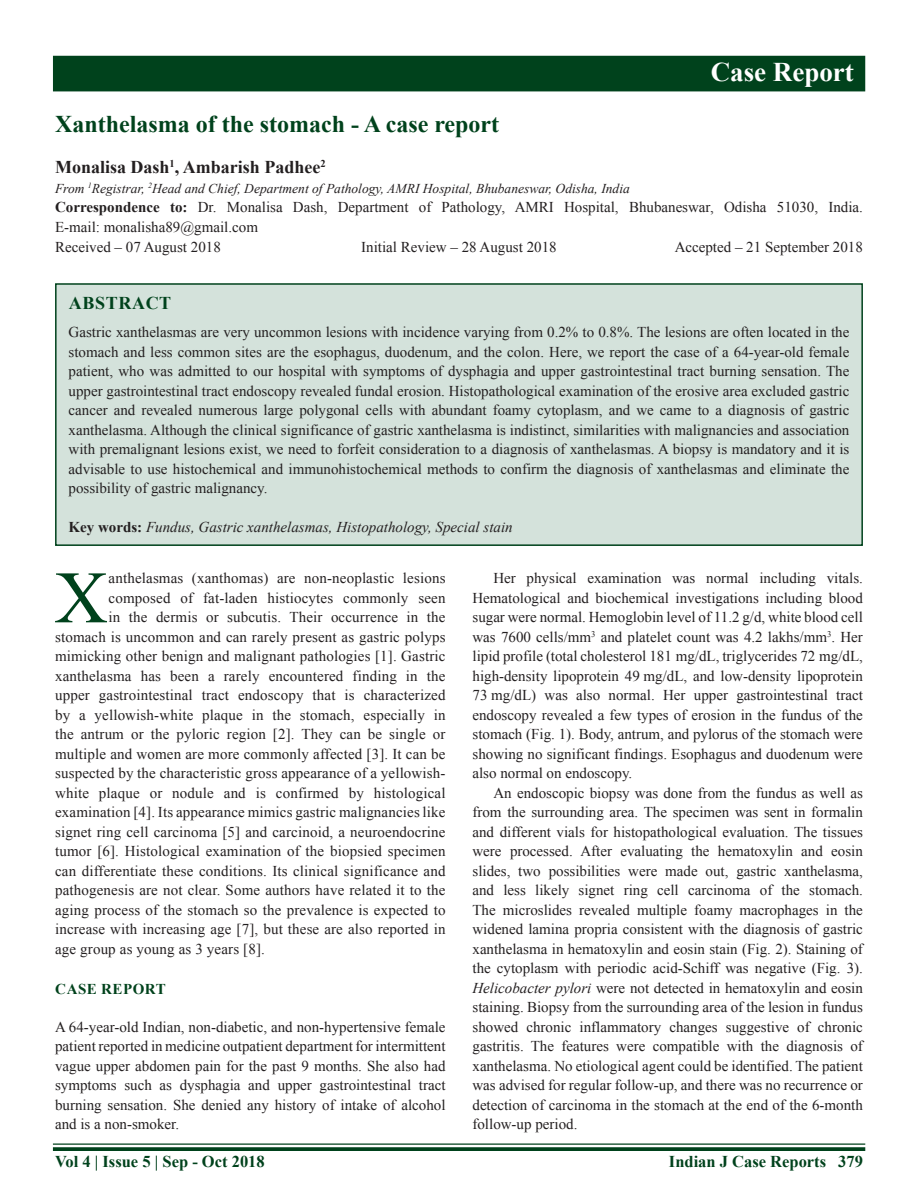
<style>
.page{position:relative;width:918px;height:1188px;background:#fff}
.page>*{position:absolute;margin:0;border:0;box-sizing:border-box;transform-origin:0 0}
.DROP_CAP_TX{font:73.95px "Times New Roman";color:#00421c}
.AH{font:700 27px "Times New Roman";color:#fff}
.AT{font:700 24px "Times New Roman";color:#00421c}
.AU{font:700 18px "Times New Roman";color:#231f20}
.ABSH{font:700 18px "Times New Roman";letter-spacing:.035em;color:#00421c}
.RF{font:700 16.5px "Times New Roman";color:#00421c}
.TX{font:15px/19.5px "Times New Roman";color:#231f20;text-align:justify}
.DROP_CAP_TX-2{font:15px "Times New Roman";letter-spacing:.01em;color:#231f20}
.ABS{font:15px/19.5px "Times New Roman";color:#231f20;text-align:justify}
.TXFL{font:15px/19.5px "Times New Roman";color:#231f20;text-align:justify}
.ADD{font:15px/19.5px "Times New Roman";color:#231f20}
.HIS{font:15px "Times New Roman";color:#231f20}
.KWD{font:italic 15px "Times New Roman";color:#231f20}
.t1{font:700 15px "Times New Roman";letter-spacing:.035em;color:#00421c}
.AFF{font:italic 13.5px "Times New Roman";color:#231f20}
.s1{font-weight:700}
.s2{font-weight:700;font-style:normal}
.s3{font-style:italic}
</style>
<div class="page">
<hr style="left:53px;top:1143px;width:812px;height:2px;background:#00421c">
<svg style="left:53px;top:1147px;width:812px;height:4px;background:#0f4d29"></svg>
<div style="left:53px;top:56px;width:812px;height:35px;background:#00421c"></div>
<div style="left:56px;top:284px;width:806px;height:261px;background:#d4e2db"></div>
<div style="left:55px;top:283px;width:808px;height:263px;border:2px solid #00421c"></div>
<p class="AH" style="left:711px;top:52px;width:145px">Case Report</p>
<p class="AT" style="left:55px;top:106px;width:446px">Xanthelasma of the stomach - A case report</p>
<p class="AU" style="left:55px;top:154px;width:272px">Monalisa Dash<sup>1</sup>, Ambarish Padhee<sup>2</sup></p>
<p class="AFF" style="left:55px;top:179px;width:576px">From <sup>1</sup>Registrar, <sup>2</sup>Head and Chief, Department of Pathology, AMRI Hospital, Bhubaneswar, Odisha, India</p>
<p class="ADD" style="left:55px;top:197px;width:809px"><span class="s1">Correspondence to:</span> Dr. Monalisa Dash, Department of Pathology, AMRI Hospital, Bhubaneswar, Odisha 51030, India.<br>E-mail: monalisha89@gmail.com</p>
<p class="HIS" style="left:55px;top:236px;width:167px">Received – 07 August 2018</p>
<p class="HIS" style="left:361px;top:236px;width:197px">Initial Review – 28 August 2018</p>
<p class="HIS" style="left:675px;top:236px;width:190px">Accepted – 21 September 2018</p>
<p class="ABSH" style="left:69px;top:290px;width:104px">ABSTRACT</p>
<p class="ABS" style="left:69px;top:322px;width:782px">Gastric xanthelasmas are very uncommon lesions with incidence varying from 0.2% to 0.8%. The lesions are often located in the stomach and less common sites are the esophagus, duodenum, and the colon. Here, we report the case of a 64-year-old female patient, who was admitted to our hospital with symptoms of dysphagia and upper gastrointestinal tract burning sensation. The upper gastrointestinal tract endoscopy revealed fundal erosion. Histopathological examination of the erosive area excluded gastric cancer and revealed numerous large polygonal cells with abundant foamy cytoplasm, and we came to a diagnosis of gastric xanthelasma. Although the clinical significance of gastric xanthelasma is indistinct, similarities with malignancies and association with premalignant lesions exist, we need to forfeit consideration to a diagnosis of xanthelasmas. A biopsy is mandatory and it is advisable to use histochemical and immunohistochemical methods to confirm the diagnosis of xanthelasmas and eliminate the possibility of gastric malignancy.</p>
<p class="KWD" style="left:69px;top:517px;width:446px"><span class="s2">Key words:</span> Fundus, Gastric xanthelasmas, Histopathology, Special stain</p>
<p class="DROP_CAP_TX" style="left:55px;top:545px;width:55px">X</p>
<p class="DROP_CAP_TX-2" style="left:109px;top:568px;width:338px">anthelasmas (xanthomas) are non-neoplastic lesions</p>
<p class="DROP_CAP_TX-2" style="left:109px;top:587px;width:338px">composed of fat-laden histiocytes commonly seen</p>
<p class="DROP_CAP_TX-2" style="left:109px;top:607px;width:338px">in the dermis or subcutis. Their occurrence in the</p>
<p class="DROP_CAP_TX-2" style="left:55px;top:626px;width:392px">stomach is uncommon and can rarely present as gastric polyps</p>
<p class="DROP_CAP_TX-2" style="left:55px;top:646px;width:392px">mimicking other benign and malignant pathologies [1]. Gastric</p>
<p class="DROP_CAP_TX-2" style="left:55px;top:665px;width:392px">xanthelasma has been a rarely encountered finding in the</p>
<p class="DROP_CAP_TX-2" style="left:55px;top:685px;width:392px">upper gastrointestinal tract endoscopy that is characterized</p>
<p class="DROP_CAP_TX-2" style="left:55px;top:704px;width:392px">by a yellowish-white plaque in the stomach, especially in</p>
<p class="DROP_CAP_TX-2" style="left:55px;top:724px;width:392px">the antrum or the pyloric region [2]. They can be single or</p>
<p class="DROP_CAP_TX-2" style="left:55px;top:743px;width:392px">multiple and women are more commonly affected [3]. It can be</p>
<p class="DROP_CAP_TX-2" style="left:55px;top:763px;width:392px">suspected by the characteristic gross appearance of a yellowish-</p>
<p class="DROP_CAP_TX-2" style="left:55px;top:782px;width:392px">white plaque or nodule and is confirmed by histological</p>
<p class="DROP_CAP_TX-2" style="left:55px;top:802px;width:392px">examination [4]. Its appearance mimics gastric malignancies like</p>
<p class="DROP_CAP_TX-2" style="left:55px;top:821px;width:392px">signet ring cell carcinoma [5] and carcinoid, a neuroendocrine</p>
<p class="DROP_CAP_TX-2" style="left:55px;top:841px;width:392px">tumor [6]. Histological examination of the biopsied specimen</p>
<p class="DROP_CAP_TX-2" style="left:55px;top:860px;width:392px">can differentiate these conditions. Its clinical significance and</p>
<p class="DROP_CAP_TX-2" style="left:55px;top:880px;width:392px">pathogenesis are not clear. Some authors have related it to the</p>
<p class="DROP_CAP_TX-2" style="left:55px;top:899px;width:392px">aging process of the stomach so the prevalence is expected to</p>
<p class="DROP_CAP_TX-2" style="left:55px;top:919px;width:392px">increase with increasing age [7], but these are also reported in</p>
<p class="DROP_CAP_TX-2" style="left:55px;top:938px;width:211px">age group as young as 3 years [8].</p>
<h1 class="t1" style="left:55px;top:978px;width:112px">CASE REPORT</h1>
<p class="TXFL" style="left:55px;top:1017px;width:392px">A 64-year-old Indian, non-diabetic, and non-hypertensive female patient reported in medicine outpatient department for intermittent vague upper abdomen pain for the past 9 months. She also had symptoms such as dysphagia and upper gastrointestinal tract burning sensation. She denied any history of intake of alcohol and is a non-smoker.</p>
<p class="TX" style="left:472px;top:568px;width:392px;text-indent:21px">Her physical examination was normal including vitals.<br>Hematological and biochemical investigations including blood sugar were normal. Hemoglobin level of 11.2 g/d, white blood cell was 7600 cells/mm<sup>3</sup> and platelet count was 4.2 lakhs/mm<sup>3</sup>. Her lipid profile (total cholesterol 181 mg/dL, triglycerides 72 mg/dL, high-density lipoprotein 49 mg/dL, and low-density lipoprotein 73 mg/dL) was also normal. Her upper gastrointestinal tract endoscopy revealed a few types of erosion in the fundus of the stomach (Fig. 1). Body, antrum, and pylorus of the stomach were showing no significant findings. Esophagus and duodenum were also normal on endoscopy.</p>
<p class="TX" style="left:472px;top:783px;width:392px;text-indent:21px">An endoscopic biopsy was done from the fundus as well as from the surrounding area. The specimen was sent in formalin and different vials for histopathological evaluation. The tissues were processed. After evaluating the hematoxylin and eosin slides, two possibilities were made out, gastric xanthelasma, and less likely signet ring cell carcinoma of the stomach.<br>The microslides revealed multiple foamy macrophages in the widened lamina propria consistent with the diagnosis of gastric xanthelasma in hematoxylin and eosin stain (Fig. 2). Staining of the cytoplasm with periodic acid-Schiff was negative (Fig. 3).<br><span class="s3">Helicobacter pylori</span> were not detected in hematoxylin and eosin staining. Biopsy from the surrounding area of the lesion in fundus showed chronic inflammatory changes suggestive of chronic gastritis. The features were compatible with the diagnosis of xanthelasma. No etiological agent could be identified. The patient was advised for regular follow-up, and there was no recurrence or detection of carcinoma in the stomach at the end of the 6-month follow-up period.</p>
<p class="RF" style="left:55px;top:1150px;width:211px">Vol 4 | Issue 5 | Sep - Oct 2018</p>
<p class="RF" style="left:669px;top:1150px;width:195px">Indian J Case Reports 379</p>
</div>
